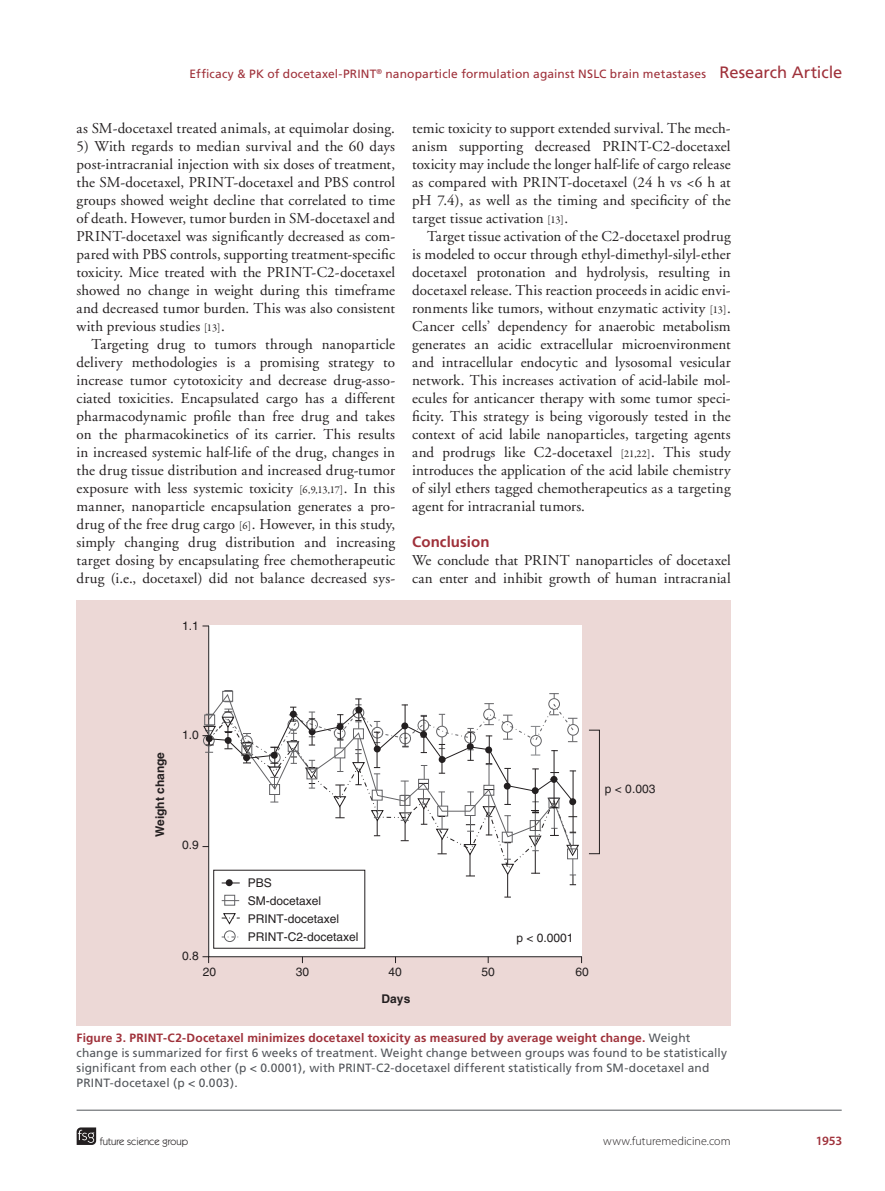
<style>
.page{position:relative;width:885px;height:1191px;background:#fff}
.page>*{position:absolute;margin:0;border:0;box-sizing:border-box;transform-origin:0 0}
.t1{font:15px/18px "Adobe Garamond";letter-spacing:.01em;color:#231f20;text-align:justify}
.t2{font:700 15px "Frutiger 65";letter-spacing:.005em;color:#9f313a}
.t3{font:600 12.75px "Myriad Pro";color:#9f313a}
.t4{font:12px/15px "Frutiger";letter-spacing:.01em;color:#52555a}
.t5{font:12px "Frutiger";letter-spacing:.015em;color:#9f313a}
.t6{font:700 12px "Frutiger 65";letter-spacing:.015em;color:#9f313a}
.t7{font:12px/18px "Helvetica LT Std";color:#231f20}
.t8{font:300 12px "Myriad Pro";letter-spacing:.005em;color:#231f20}
.t9{font:700 12px "Helvetica LT Std";color:#231f20}
.t10{font:10.5px "Itc Kabel";color:#231f20}
.s1{font-size:16.5px}
.s2{font-family:"Garamond Premr Pro";font-size:10.5px}
.s3{font-family:"Frutiger";font-weight:400;color:#52555a}
</style>
<div class="page">
<div style="left:77px;top:600px;width:653px;height:425px;background:#ecd8d6"></div>
<svg style="left:202px;top:625px;width:380px;height:338px"></svg>
<svg style="left:202px;top:693px;width:375px;height:208px"></svg>
<svg style="left:77px;top:1127px;width:19px;height:18px"></svg>
<hr style="left:77px;top:1109px;width:764px;height:1px;background:#52555a">
<p class="t5" style="left:189px;top:67px;width:654px">Efficacy &amp; PK of docetaxel-PRINT<sup>®</sup> nanoparticle formulation against NSLC brain metastases <span class="s1">Research Article</span></p>
<p class="t1" style="left:77px;top:119px;width:320px">as SM-docetaxel treated animals, at equimolar dosing.</p>
<p class="t1" style="left:77px;top:137px;width:320px">5) With regards to median survival and the 60 days post-intracranial injection with six doses of treatment, the SM-docetaxel, PRINT-docetaxel and PBS control groups showed weight decline that correlated to time of death. However, tumor burden in SM-docetaxel and PRINT-docetaxel was significantly decreased as com&shy;pared with PBS controls, supporting treatment-specific toxicity. Mice treated with the PRINT-C2-docetaxel showed no change in weight during this timeframe and decreased tumor burden. This was also consistent with previous studies <span class="s2">[13]</span>.</p>
<p class="t1" style="left:77px;top:335px;width:320px;text-indent:15px">Targeting drug to tumors through nanoparticle delivery methodologies is a promising strategy to increase tumor cytotoxicity and decrease drug-asso&shy;ciated toxicities. Encapsulated cargo has a different pharmacodynamic profile than free drug and takes on the pharmacokinetics of its carrier. This results in increased systemic half-life of the drug, changes in the drug tissue distribution and increased drug-tumor exposure with less systemic toxicity <span class="s2">[6,9,13,17]</span>. In this manner, nanoparticle encapsulation generates a pro&shy;drug of the free drug cargo <span class="s2">[6]</span>. However, in this study, simply changing drug distribution and increasing target dosing by encapsulating free chemotherapeutic drug (i.e., docetaxel) did not balance decreased sys-</p>
<p class="t7" style="left:182px;top:616px;width:18px">1.1</p>
<p class="t1" style="left:412px;top:119px;width:320px">temic toxicity to support extended survival. The mech&shy;anism supporting decreased PRINT-C2-docetaxel toxicity may include the longer half-life of cargo release as compared with PRINT-docetaxel (24 h vs &lt;6 h at pH 7.4), as well as the timing and specificity of the target tissue activation <span class="s2">[13]</span>.</p>
<p class="t1" style="left:412px;top:227px;width:320px;text-indent:15px">Target tissue activation of the C2-docetaxel prodrug is modeled to occur through ethyl-dimethyl-silyl-ether docetaxel protonation and hydrolysis, resulting in docetaxel release. This reaction proceeds in acidic envi&shy;ronments like tumors, without enzymatic activity <span class="s2">[13]</span>.<br>Cancer cells’ dependency for anaerobic metabolism generates an acidic extracellular microenvironment and intracellular endocytic and lysosomal vesicular network. This increases activation of acid-labile mol&shy;ecules for anticancer therapy with some tumor speci&shy;ficity. This strategy is being vigorously tested in the context of acid labile nanoparticles, targeting agents and prodrugs like C2-docetaxel <span class="s2">[21,22]</span>. This study introduces the application of the acid labile chemistry of silyl ethers tagged chemotherapeutics as a targeting agent for intracranial tumors.</p>
<p class="t2" style="left:412px;top:532px;width:79px">Conclusion</p>
<p class="t1" style="left:412px;top:551px;width:320px">We conclude that PRINT nanoparticles of docetaxel can enter and inhibit growth of human intracranial</p>
<p class="t9" style="left:152px;top:837px;width:87px;rotate:-90deg">Weight change</p>
<p class="t7" style="left:182px;top:726px;width:18px">1.0</p>
<p class="t7" style="left:182px;top:836px;width:18px">0.9</p>
<p class="t7" style="left:182px;top:946px;width:18px">0.8</p>
<p class="t7" style="left:248px;top:874px;width:112px">PBS<br>SM-docetaxel<br>PRINT-docetaxel<br>PRINT-C2-docetaxel</p>
<p class="t7" style="left:605px;top:779px;width:52px">p &lt; 0.003</p>
<p class="t7" style="left:516px;top:929px;width:59px">p &lt; 0.0001</p>
<p class="t7" style="left:203px;top:962px;width:15px">20</p>
<p class="t7" style="left:296px;top:962px;width:15px">30</p>
<p class="t7" style="left:388px;top:962px;width:15px">40</p>
<p class="t7" style="left:481px;top:962px;width:15px">50</p>
<p class="t9" style="left:381px;top:992px;width:30px">Days</p>
<p class="t7" style="left:575px;top:962px;width:15px">60</p>
<p class="t6" style="left:77px;top:1031px;width:615px">Figure 3. PRINT-C2-Docetaxel minimizes docetaxel toxicity as measured by average weight change. <span class="s3">Weight</span></p>
<p class="t4" style="left:77px;top:1045px;width:652px">change is summarized for first 6 weeks of treatment. Weight change between groups was found to be statistically significant from each other (p &lt; 0.0001), with PRINT-C2-docetaxel different statistically from SM-docetaxel and<br>PRINT-docetaxel (p &lt; 0.003).</p>
<p class="t10" style="left:100px;top:1135px;width:90px">future science group</p>
<p class="t8" style="left:603px;top:1134px;width:129px">www.futuremedicine.com</p>
<p class="t3" style="left:815px;top:1132px;width:28px">1953</p>
</div>
